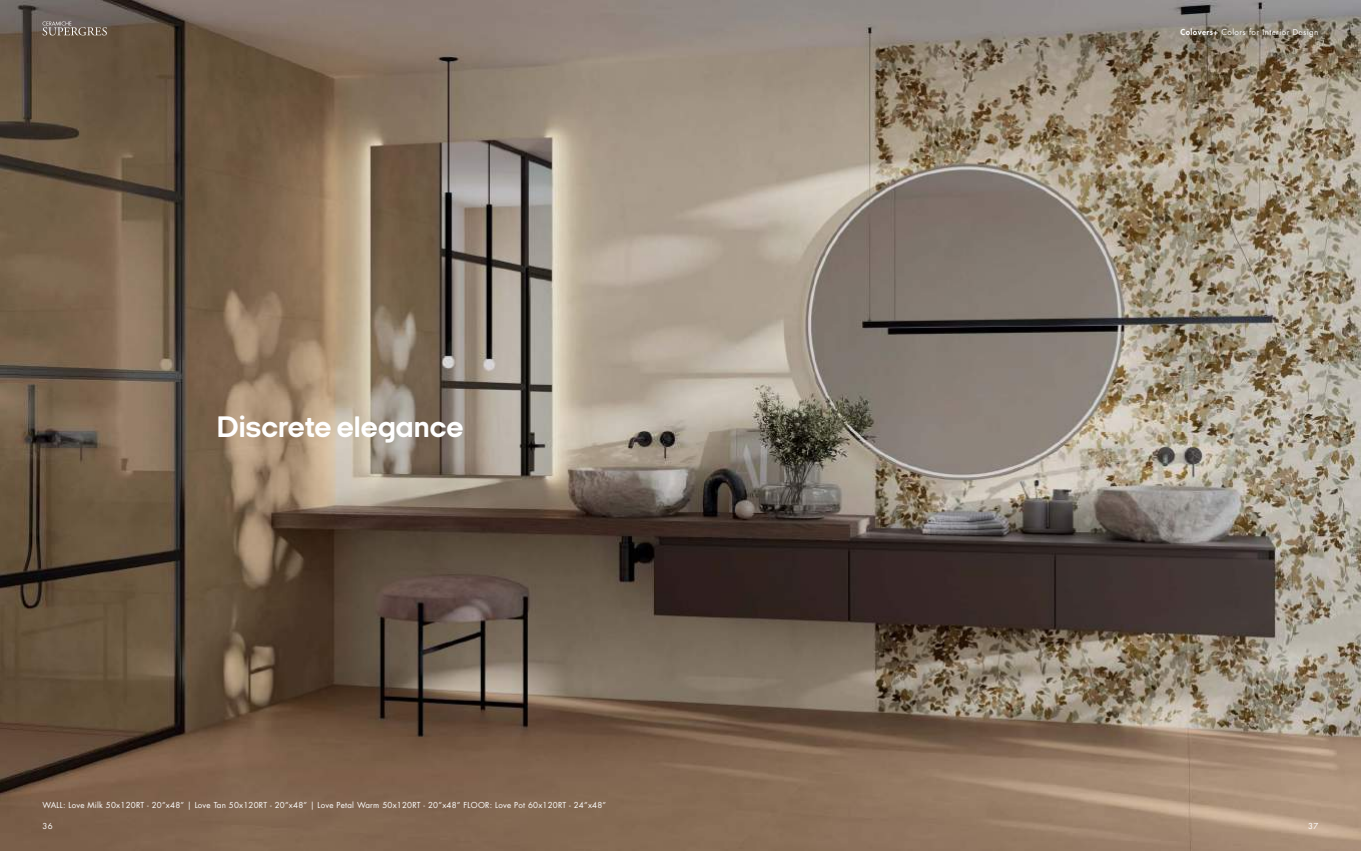
<style>
.page{position:relative;width:1361px;height:851px;background:#fff}
.page>*{position:absolute;margin:0;border:0;box-sizing:border-box;transform-origin:0 0}
.t1{font:700 30px "Italian Plate No 1 Expanded";color:#fff}
.t2{font:8px "Futura Std";letter-spacing:.03em;color:#fff}
.t3{font:8px "Futura Std";letter-spacing:.05em;color:#fff}
.s1{font-weight:800}
</style>
<div class="page">
<img style="left:0;top:0;width:1361px;height:850px">
<svg style="left:43px;top:21px;width:64px;height:14px"></svg>
<h1 class="t1" style="left:217px;top:414px;width:248px">Discrete elegance</h1>
<p class="t3" style="left:1180px;top:29px;width:139px"><span class="s1">Colovers+</span> Colors for Interior Design</p>
<p class="t2" style="left:43px;top:801px;width:565px">WALL: Love Milk 50x120RT - 20”x48” | Love Tan 50x120RT - 20”x48” | Love Petal Warm 50x120RT - 20”x48” FLOOR: Love Pot 60x120RT - 24”x48”</p>
<p class="t2" style="left:43px;top:822px;width:12px">36</p>
<p class="t2" style="left:1308px;top:822px;width:12px">37</p>
</div>
